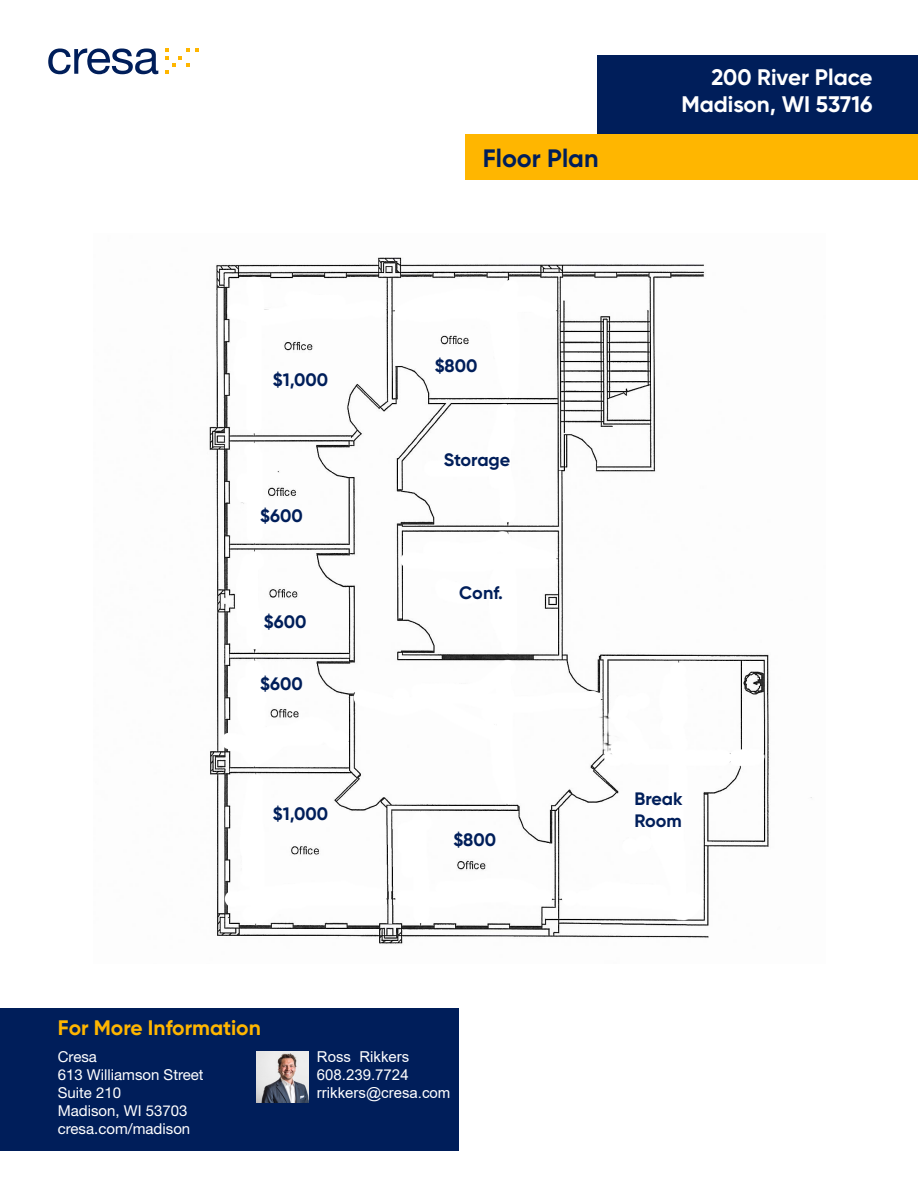
<style>
.page{position:relative;width:918px;height:1188px;background:#fff}
.page>*{position:absolute;margin:0;border:0;box-sizing:border-box;transform-origin:0 0}
.t1{font:700 25.2px "Gilroy";color:#001e5a}
.t2{font:700 22.5px "Gilroy";color:#fff}
.t3{font:700 21px "Gilroy";color:#ffb600}
.t4{font:700 18px/21.6px "Gilroy";color:#001e5a}
.Text_White{font:15px "Helvetica Neue LT Std";color:#fff}
.Text_White-2{font:15px "Arial";color:#fff}
</style>
<div class="page">
<img style="left:209px;top:257px;width:603px;height:687px">
<div style="left:597px;top:55px;width:321px;height:108px;background:#001e5a"></div>
<div style="left:465px;top:134px;width:453px;height:45px;background:#ffb600"></div>
<svg style="left:48px;top:48px;width:110px;height:26px"></svg>
<svg style="left:165px;top:48px;width:33px;height:26px"></svg>
<div style="left:0;top:1009px;width:459px;height:142px;background:#001e5a"></div>
<img style="left:257px;top:1051px;width:51px;height:51px">
<p class="t1" style="left:483px;top:142px;width:117px">Floor Plan</p>
<p class="t2" style="left:712px;top:64px;width:163px">200 River Place</p>
<p class="t2" style="left:681px;top:91px;width:193px">Madison, WI 53716</p>
<p class="t4" style="left:273px;top:369px;width:57px">$1,000</p>
<p class="t4" style="left:260px;top:505px;width:44px">$600</p>
<p class="t4" style="left:264px;top:611px;width:44px">$600</p>
<p class="t4" style="left:260px;top:673px;width:44px">$600</p>
<p class="t4" style="left:273px;top:803px;width:57px">$1,000</p>
<p class="t4" style="left:435px;top:354px;width:44px">$800</p>
<p class="t4" style="left:444px;top:449px;width:68px">Storage</p>
<p class="t4" style="left:459px;top:581px;width:45px">Conf.</p>
<p class="t4" style="left:453px;top:829px;width:44px">$800</p>
<p class="t3" style="left:58px;top:1015px;width:205px">For More Information</p>
<p class="Text_White" style="left:58px;top:1047px;width:41px">Cresa</p>
<p class="Text_White" style="left:58px;top:1065px;width:147px">613 Williamson Street</p>
<p class="Text_White" style="left:58px;top:1083px;width:65px">Suite 210</p>
<p class="Text_White" style="left:58px;top:1101px;width:131px">Madison, WI 53703</p>
<p class="Text_White" style="left:58px;top:1119px;width:134px">cresa.com/madison</p>
<p class="Text_White-2" style="left:317px;top:1046px;width:94px">Ross Rikkers</p>
<p class="Text_White-2" style="left:317px;top:1064px;width:93px">608.239.7724</p>
<p class="Text_White-2" style="left:317px;top:1082px;width:135px">rrikkers@cresa.com</p>
<p class="t4" style="left:634px;top:788px;width:50px">Break<br>Room</p>
</div>
